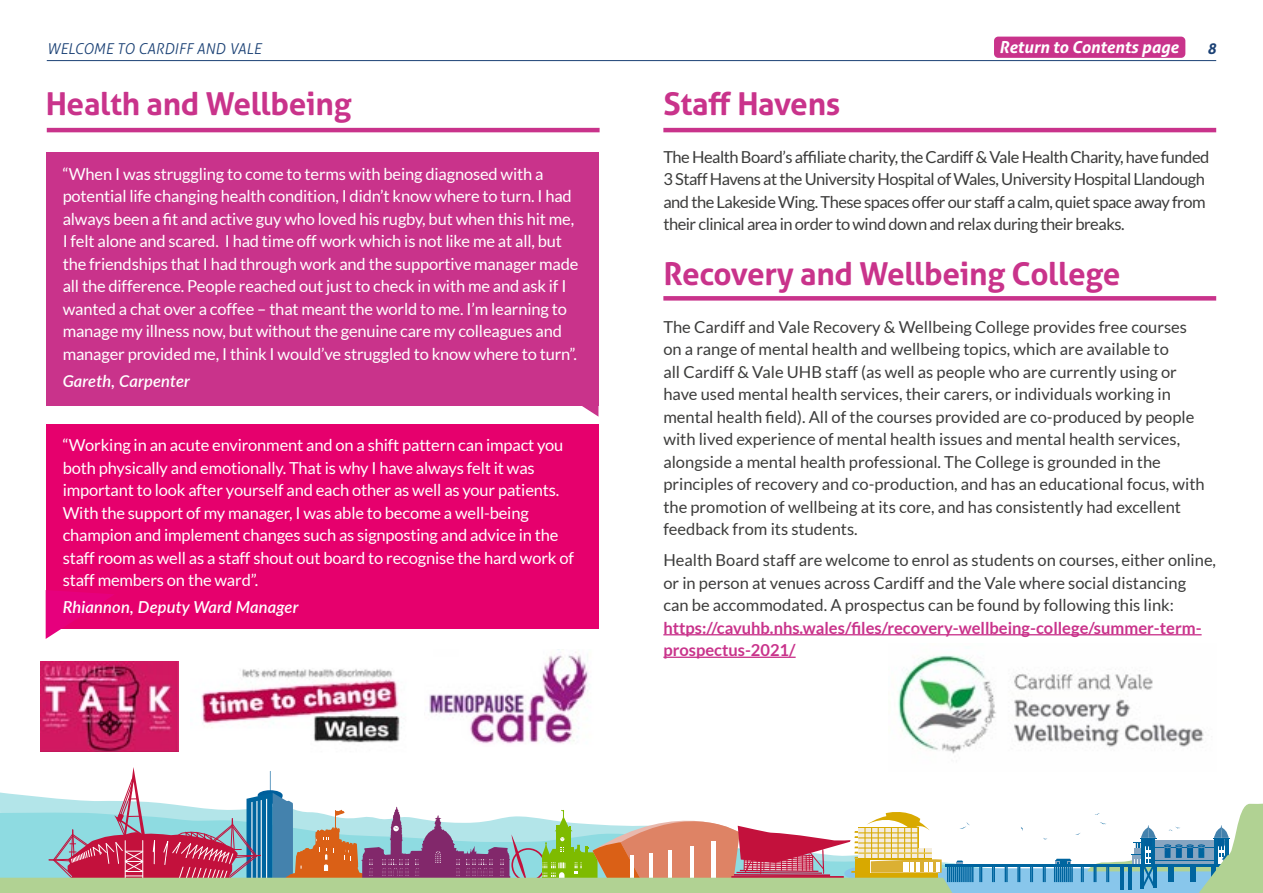
<style>
.page{position:relative;width:1263px;height:893px;background:#fff}
.page>*{position:absolute;margin:0;border:0;box-sizing:border-box;transform-origin:0 0}
.t1{font:700 31.5px "Aller";letter-spacing:-.01em;color:#c9338b}
.t2{font:16.5px/22.5px "Lato";letter-spacing:-.01em;color:#fff}
.t3{font:16.5px/22.5px "Lato";color:#3c3c3b}
.t4{font:16.5px/22.5px "Lato";letter-spacing:-.03em;color:#3c3c3b}
.t5{font:700 16.5px/22.5px "Lato";color:#c9338b}
.t6{font:italic 600 16.5px "Lato";letter-spacing:.01em;color:#fff}
.t7{font:italic 700 16.5px "Aller";color:#fff}
.t8{font:italic 300 15px "Aller";color:#1b4175}
.t9{font:italic 700 15px "Aller";color:#1b4175}
</style>
<div class="page">
<svg style="left:0;top:767px;width:1263px;height:126px"></svg>
<hr style="left:47px;top:60px;width:1169px;height:1px;background:#1b4175">
<img style="left:888px;top:655px;width:328px;height:117px">
<div style="left:994px;top:37px;width:191px;height:21px;background:#c9338b;border-radius:4px"></div>
<div style="left:46px;top:153px;width:552px;height:253px;background:#c9338b"></div>
<svg style="left:582px;top:406px;width:16px;height:11px"></svg>
<div style="left:46px;top:424px;width:552px;height:204px;background:#e6006d"></div>
<svg style="left:46px;top:590px;width:69px;height:49px"></svg>
<hr style="left:47px;top:128px;width:553px;height:4px;background:#c9338b">
<hr style="left:663px;top:128px;width:553px;height:4px;background:#c9338b">
<div style="left:663px;top:296px;width:553px;height:5px;background:#c9338b"></div>
<hr style="left:663px;top:634px;width:538px;height:1px;background:#c9338b">
<hr style="left:663px;top:657px;width:133px;height:1px;background:#c9338b">
<img style="left:201px;top:669px;width:201px;height:74px">
<img style="left:429px;top:649px;width:161px;height:95px">
<img style="left:40px;top:661px;width:138px;height:91px">
<p class="t7" style="left:999px;top:37px;width:181px">Return to Contents page</p>
<p class="t8" style="left:47px;top:39px;width:216px">WELCOME TO CARDIFF AND VALE</p>
<p class="t9" style="left:1207px;top:39px;width:10px">8</p>
<h1 class="t1" style="left:46px;top:84px;width:307px">Health and Wellbeing</h1>
<p class="t2" style="left:63px;top:163px;width:517px">“When I was struggling to come to terms with being diagnosed with a potential life changing health condition, I didn’t know where to turn. I had always been a fit and active guy who loved his rugby, but when this hit me, I felt alone and scared. I had time off work which is not like me at all, but the friendships that I had through work and the supportive manager made all the difference. People reached out just to check in with me and ask if I wanted a chat over a coffee – that meant the world to me. I’m learning to manage my illness now, but without the genuine care my colleagues and manager provided me, I think I would’ve struggled to know where to turn”.</p>
<p class="t6" style="left:63px;top:369px;width:129px">Gareth, Carpenter</p>
<p class="t2" style="left:63px;top:434px;width:513px">“Working in an acute environment and on a shift pattern can impact you both physically and emotionally. That is why I have always felt it was important to look after yourself and each other as well as your patients.<br>With the support of my manager, I was able to become a well-being champion and implement changes such as signposting and advice in the staff room as well as a staff shout out board to recognise the hard work of staff members on the ward”.</p>
<p class="t6" style="left:63px;top:595px;width:237px">Rhiannon, Deputy Ward Manager</p>
<h1 class="t1" style="left:663px;top:84px;width:178px">Staff Havens</h1>
<p class="t4" style="left:663px;top:145px;width:547px">The Health Board’s affiliate charity, the Cardiff &amp; Vale Health Charity, have funded 3 Staff Havens at the University Hospital of Wales, University Hospital Llandough and the Lakeside Wing. These spaces offer our staff a calm, quiet space away from their clinical area in order to wind down and relax during their breaks.</p>
<h1 class="t1" style="left:663px;top:254px;width:458px">Recovery and Wellbeing College</h1>
<p class="t3" style="left:663px;top:315px;width:543px">The Cardiff and Vale Recovery &amp; Wellbeing College provides free courses on a range of mental health and wellbeing topics, which are available to<br>all Cardiff &amp; Vale UHB staff (as well as people who are currently using or have used mental health services, their carers, or individuals working in mental health field). All of the courses provided are co-produced by people with lived experience of mental health issues and mental health services, alongside a mental health professional. The College is grounded in the principles of recovery and co-production, and has an educational focus, with the promotion of wellbeing at its core, and has consistently had excellent feedback from its students.</p>
<p class="t3" style="left:663px;top:549px;width:554px">Health Board staff are welcome to enrol as students on courses, either online, or in person at venues across Cardiff and the Vale where social distancing<br>can be accommodated. A prospectus can be found by following this link:</p>
<p class="t5" style="left:663px;top:616px;width:540px">https://cavuhb.nhs.wales/files/recovery-wellbeing-college/summer-term&shy;prospectus-2021/</p>
</div>
